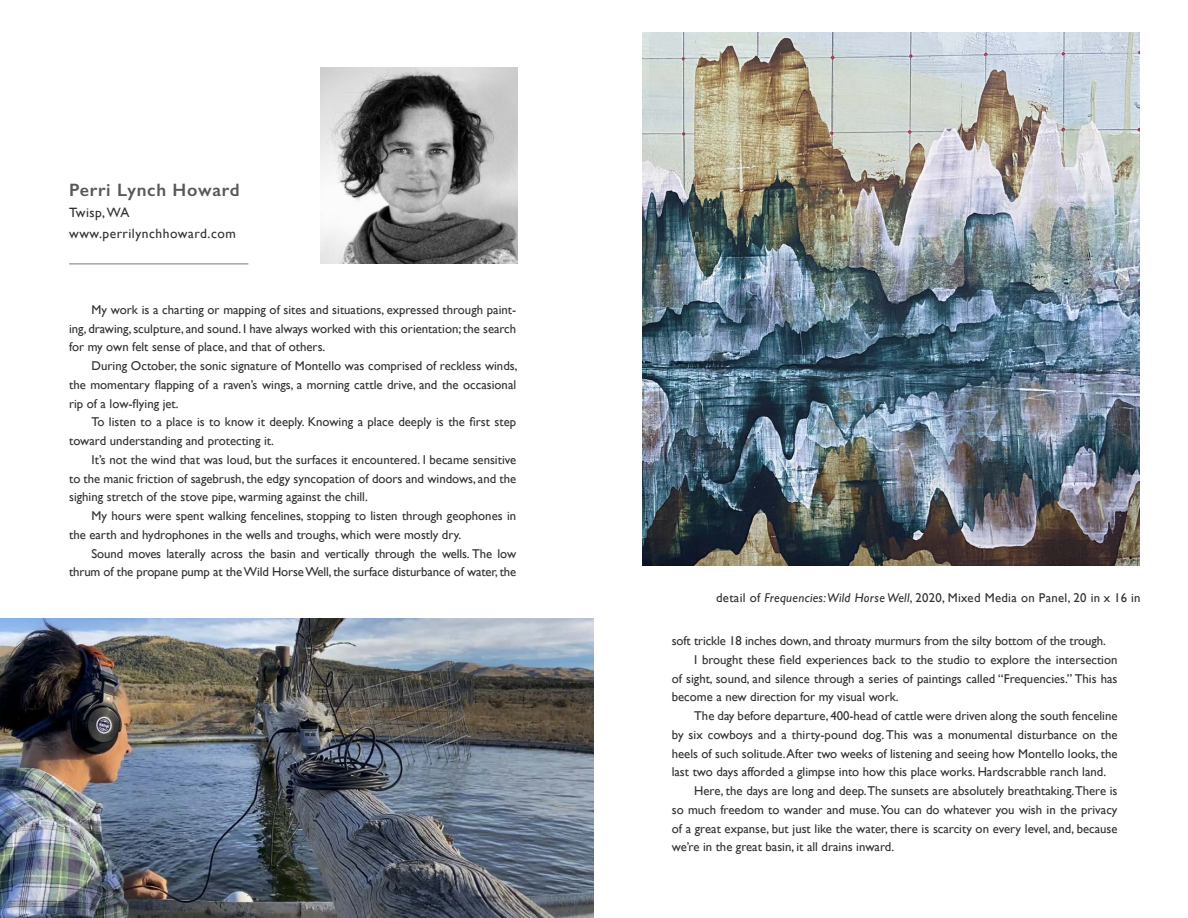
<style>
.page{position:relative;width:1188px;height:918px;background:#fff}
.page>*{position:absolute;margin:0;border:0;box-sizing:border-box;transform-origin:0 0}
.t1{font:600 18px "Gill Sans";letter-spacing:.04em;color:#57585a}
.t2{font:13.5px "Gill Sans";letter-spacing:.04em;color:#312f30}
.t3{font:12.75px/18.8px "Gill Sans";color:#312f30;text-align:justify}
.t4{font:12.75px "Gill Sans";letter-spacing:.025em;color:#312f30}
.s1{font-style:italic}
</style>
<div class="page">
<img style="left:320px;top:67px;width:197px;height:197px">
<hr style="left:69px;top:263px;width:179px;height:2px;background:#57585a">
<img style="left:0;top:619px;width:594px;height:299px">
<img style="left:643px;top:33px;width:496px;height:532px">
<p class="t1" style="left:69px;top:179px;width:172px">Perri Lynch Howard</p>
<p class="t2" style="left:69px;top:204px;width:62px">Twisp, WA</p>
<p class="t2" style="left:69px;top:225px;width:168px">www.perrilynchhoward.com</p>
<p class="t3" style="left:69px;top:300px;width:449px;text-indent:22px">My work is a charting or mapping of sites and situations, expressed through paint&shy;ing, drawing, sculpture, and sound. I have always worked with this orientation; the search for my own felt sense of place, and that of others.</p>
<p class="t3" style="left:69px;top:356px;width:450px;text-indent:22px">During October, the sonic signature of Montello was comprised of reckless winds, the momentary flapping of a raven’s wings, a morning cattle drive, and the occasional rip of a low-flying jet.</p>
<p class="t3" style="left:69px;top:412px;width:449px;text-indent:22px">To listen to a place is to know it deeply. Knowing a place deeply is the first step toward understanding and protecting it.</p>
<p class="t3" style="left:69px;top:450px;width:449px;text-indent:22px">It’s not the wind that was loud, but the surfaces it encountered. I became sensitive to the manic friction of sagebrush, the edgy syncopation of doors and windows, and the sighing stretch of the stove pipe, warming against the chill.</p>
<p class="t3" style="left:69px;top:506px;width:449px;text-indent:22px">My hours were spent walking fencelines, stopping to listen through geophones in the earth and hydrophones in the wells and troughs, which were mostly dry.</p>
<p class="t3" style="left:69px;top:544px;width:449px;text-align:right">Sound moves laterally across the basin and vertically through the wells. The low thrum of the propane pump at the Wild Horse Well, the surface disturbance of water, the</p>
<p class="t4" style="left:716px;top:590px;width:426px">detail of <span class="s1">Frequencies: Wild Horse Well</span>, 2020, Mixed Media on Panel, 20 in x 16 in</p>
<p class="t3" style="left:672px;top:631px;width:436px">soft trickle 18 inches down, and throaty murmurs from the silty bottom of the trough.</p>
<p class="t3" style="left:672px;top:650px;width:447px;text-indent:22px">I brought these field experiences back to the studio to explore the intersection of sight, sound, and silence through a series of paintings called “Frequencies.” This has become a new direction for my visual work.</p>
<p class="t3" style="left:672px;top:706px;width:447px;text-indent:22px">The day before departure, 400-head of cattle were driven along the south fenceline by six cowboys and a thirty-pound dog. This was a monumental disturbance on the heels of such solitude. After two weeks of listening and seeing how Montello looks, the last two days afforded a glimpse into how this place works. Hardscrabble ranch land.</p>
<p class="t3" style="left:672px;top:781px;width:447px;text-indent:22px">Here, the days are long and deep. The sunsets are absolutely breathtaking.There is so much freedom to wander and muse. You can do whatever you wish in the privacy of a great expanse, but just like the water, there is scarcity on every level, and, because we’re in the great basin, it all drains inward.</p>
</div>
